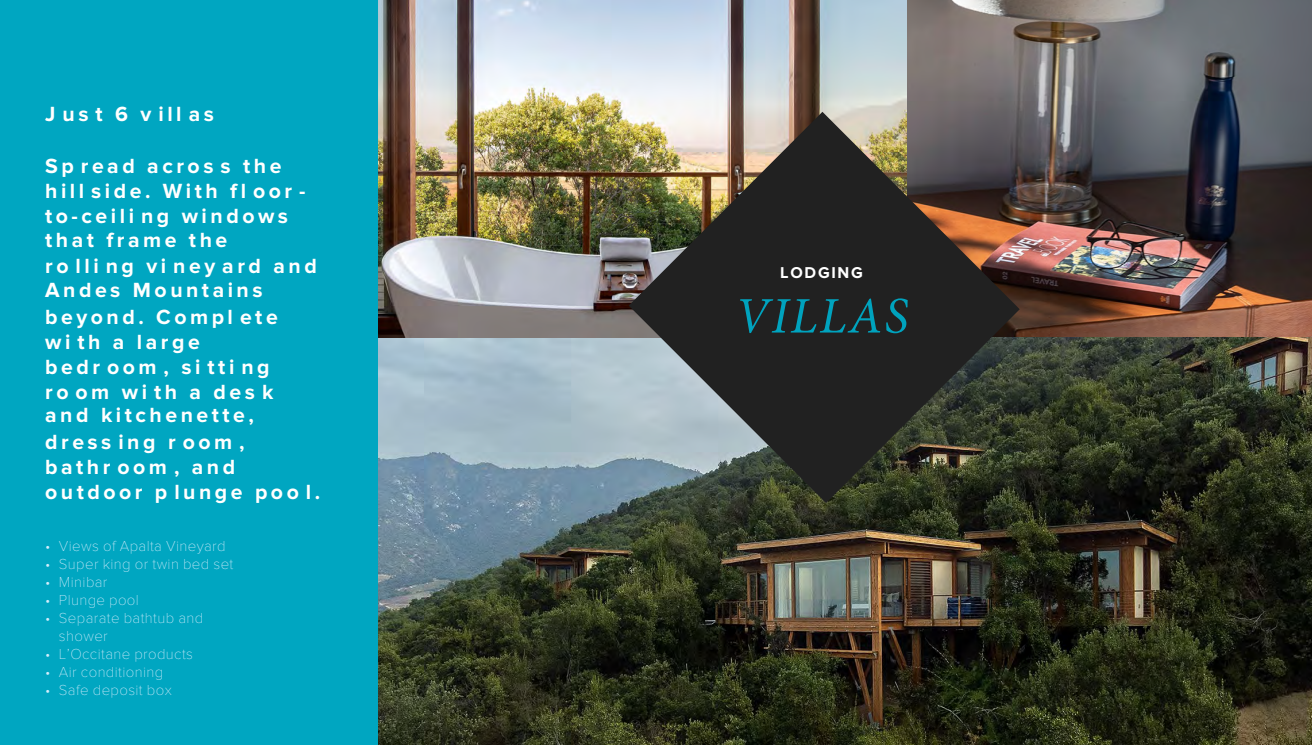
<style>
.page{position:relative;width:1312px;height:745px;background:#fff}
.page>*{position:absolute;margin:0;border:0;box-sizing:border-box;transform-origin:0 0}
.t1{font:italic 51.25px "Minion Pro";letter-spacing:.035em;color:#00a3be}
.t2{font:700 21.25px/24.6px "Proxima Nova";letter-spacing:.165em;color:#fff}
.t3{font:700 21.25px "Proxima Nova";letter-spacing:.245em;color:#fff}
.t4{font:700 16.25px "Proxima Nova";letter-spacing:.105em;color:#fff}
.t5{font:100 15px/18px "Proxima Nova T";letter-spacing:.025em;color:#d4edfc}
</style>
<div class="page">
<img style="left:906px;top:0;width:405px;height:337px">
<img style="left:377px;top:337px;width:934px;height:407px">
<img style="left:377px;top:0;width:529px;height:337px">
<div style="left:0;top:0;width:377px;height:744px;background:#00a6c1"></div>
<img style="left:628px;top:112px;width:391px;height:390px">
<p class="t3" style="left:45px;top:102px;width:170px">Just 6 villas</p>
<p class="t2" style="left:45px;top:154px;width:262px">Sp read acros s the hill side. With fl oor - to-ceili ng windows that frame the</p>
<p class="t2" style="left:45px;top:255px;width:273px;line-height:23.4px">ro lli ng vi ney ard and<br>Andes Mountains</p>
<p class="t2" style="left:45px;top:304px;width:234px">beyond. Compl ete wi th a large<br>bedr oom , si tti ng ro om wi th a des k and kitchenette,</p>
<p class="t2" style="left:45px;top:429px;width:276px;line-height:25px">dress ing r oom ,<br>bathr oom , and outdoor p lunge poo l.</p>
<p class="t5" style="left:45px;top:537px;width:182px">• Views of Apalta Vineyard</p>
<p class="t5" style="left:45px;top:555px;width:190px">• Super king or twin bed set</p>
<p class="t5" style="left:45px;top:573px;width:64px">• Minibar</p>
<p class="t5" style="left:45px;top:591px;width:95px">• Plunge pool</p>
<p class="t5" style="left:59px;top:609px;width:146px;text-indent:-14px">• Separate bathtub and shower</p>
<p class="t5" style="left:45px;top:645px;width:149px">• L’Occitane products</p>
<p class="t5" style="left:45px;top:663px;width:120px">• Air conditioning</p>
<p class="t5" style="left:45px;top:681px;width:128px">• Safe deposit box</p>
<p class="t4" style="left:780px;top:263px;width:84px">LODGING</p>
<h1 class="t1" style="left:734px;top:281px;width:175px">VILLAS</h1>
</div>
